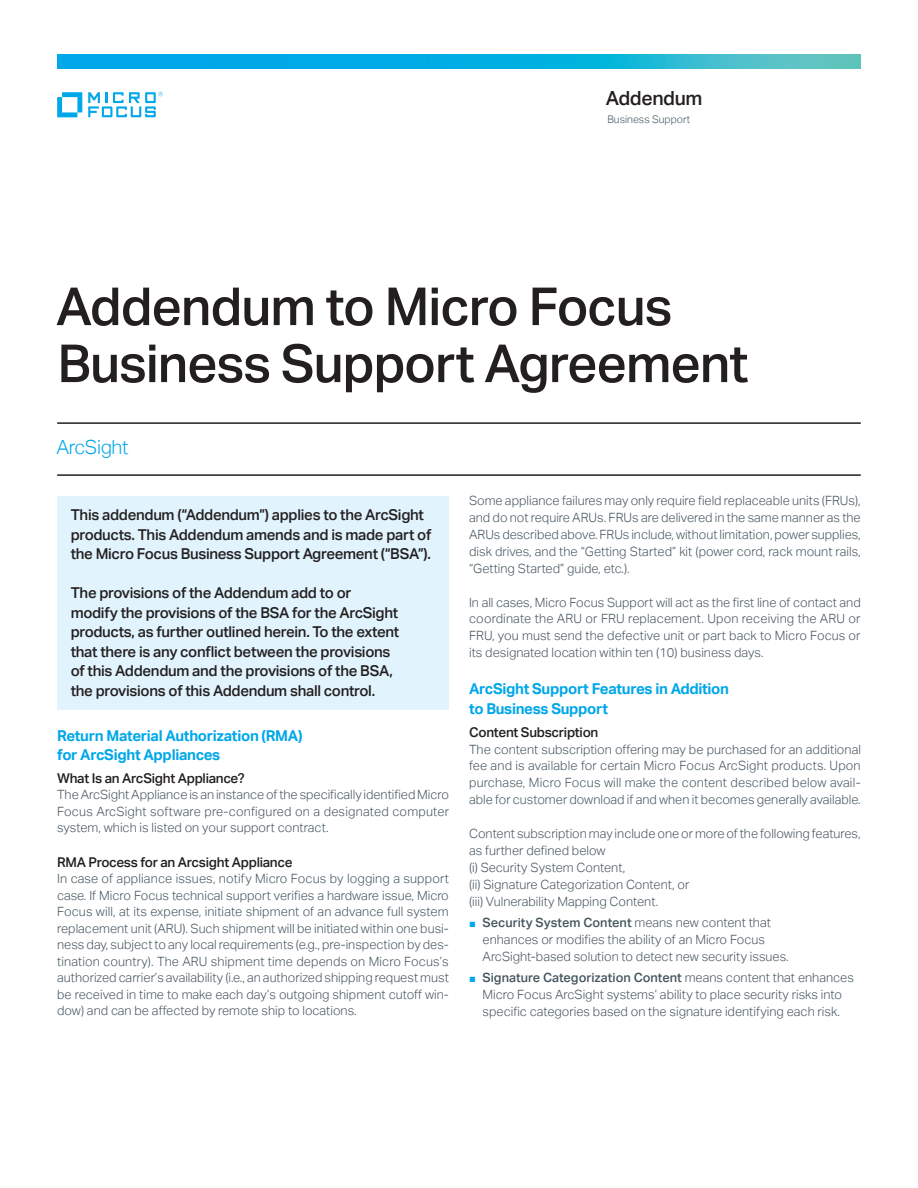
<style>
.page{position:relative;width:918px;height:1188px;background:#fff}
.page>*{position:absolute;margin:0;border:0;box-sizing:border-box;transform-origin:0 0}
.headline_35_38{font:500 52.5px/57px "Aktiv Grotesk";letter-spacing:-.02em;color:#231f20}
.intro1_13_16-light_b{font:300 19.5px "Aktiv Grotesk";letter-spacing:-.02em;color:#00a7e9}
.collateral_name_13_1{font:500 19.5px "Aktiv Grotesk";letter-spacing:-.02em;color:#231f20}
.subhead10_13_-_Singl{font:500 15px/19.5px "Aktiv Grotesk";letter-spacing:-.02em;color:#231f20}
.subhead_10_13-blue{font:700 15px/19.5px "Aktiv Grotesk";letter-spacing:-.02em;color:#00a7e9}
.subhead_9_12_first_l{font:500 13.5px "Aktiv Grotesk";letter-spacing:-.02em;color:#231f20}
.subhead_9_12_medium{font:500 13.5px "Aktiv Grotesk";letter-spacing:-.02em;color:#231f20}
.body_8_5_11-grey{font:300 12.75px/17px "Aktiv Grotesk";color:#45555f;text-align:justify}
.caption_7_9_5-grey{font:300 10.5px "Aktiv Grotesk";color:#45555f}
.s1{font-family:"Arial";font-weight:400;font-size:11.25px;color:#00a7e9}
.s2{font-weight:500}
</style>
<div class="page">
<svg style="left:57px;top:54px;width:804px;height:15px"></svg>
<svg style="left:57px;top:92px;width:25px;height:25px"></svg>
<svg style="left:88px;top:92px;width:75px;height:25px"></svg>
<hr style="left:57px;top:422px;width:804px;height:2px;background:#231f20">
<hr style="left:57px;top:474px;width:804px;height:2px;background:#231f20">
<div style="left:57px;top:496px;width:392px;height:213px;background:#e1f3fc"></div>
<p class="collateral_name_13_1" style="left:606px;top:87px;width:98px">Addendum</p>
<p class="caption_7_9_5-grey" style="left:607px;top:113px;width:84px">Business Support</p>
<p class="headline_35_38" style="left:56px;top:278px;width:694px">Addendum to Micro Focus<br>Business Support Agreement</p>
<p class="intro1_13_16-light_b" style="left:56px;top:436px;width:74px">ArcSight</p>
<p class="subhead10_13_-_Singl" style="left:71px;top:505px;width:362px">This addendum (“Addendum”) applies to the ArcSight products. This Addendum amends and is made part of the Micro Focus Business Support Agreement (“BSA”).</p>
<p class="subhead10_13_-_Singl" style="left:71px;top:583px;width:330px">The provisions of the Addendum add to or modify the provisions of the BSA for the ArcSight products, as further outlined herein. To the extent that there is any conflict between the provisions of this Addendum and the provisions of the BSA, the provisions of this Addendum shall control.</p>
<p class="subhead_10_13-blue" style="left:57px;top:726px;width:247px">Return Material Authorization (RMA) for ArcSight Appliances</p>
<p class="subhead_9_12_first_l" style="left:57px;top:770px;width:189px">What Is an ArcSight Appliance?</p>
<p class="body_8_5_11-grey" style="left:57px;top:787px;width:393px;line-height:16.5px">The ArcSight Appliance is an instance of the specifically identified Micro Focus ArcSight software pre-configured on a designated computer system, which is listed on your support contract.</p>
<p class="subhead_9_12_medium" style="left:57px;top:854px;width:237px">RMA Process for an Arcsight Appliance</p>
<p class="body_8_5_11-grey" style="left:57px;top:871px;width:393px;line-height:16.5px">In case of appliance issues, notify Micro Focus by logging a support case. If Micro Focus technical support verifies a hardware issue, Micro Focus will, at its expense, initiate shipment of an advance full system replacement unit (ARU). Such shipment will be initiated within one busi&shy;ness day, subject to any local requirements (e.g., pre-inspection by des&shy;tination country). The ARU shipment time depends on Micro Focus’s authorized carrier’s availability (i.e., an authorized shipping request must be received in time to make each day’s outgoing shipment cutoff win&shy;dow) and can be affected by remote ship to locations.</p>
<p class="body_8_5_11-grey" style="left:469px;top:492px;width:393px">Some appliance failures may only require field replaceable units (FRUs), and do not require ARUs. FRUs are delivered in the same manner as the ARUs described above. FRUs include, without limitation, power supplies, disk drives, and the “Getting Started” kit (power cord, rack mount rails, “Getting Started” guide, etc.).</p>
<p class="body_8_5_11-grey" style="left:469px;top:594px;width:393px">In all cases, Micro Focus Support will act as the first line of contact and coordinate the ARU or FRU replacement. Upon receiving the ARU or FRU, you must send the defective unit or part back to Micro Focus or its designated location within ten (10) business days.</p>
<p class="subhead_10_13-blue" style="left:469px;top:679px;width:261px;line-height:20px">ArcSight Support Features in Addition to Business Support</p>
<p class="subhead_9_12_first_l" style="left:469px;top:724px;width:131px">Content Subscription</p>
<p class="body_8_5_11-grey" style="left:469px;top:741px;width:393px">The content subscription offering may be purchased for an additional fee and is available for certain Micro Focus ArcSight products. Upon purchase, Micro Focus will make the content described below avail&shy;able for customer download if and when it becomes generally available.</p>
<p class="body_8_5_11-grey" style="left:469px;top:825px;width:393px">Content subscription may include one or more of the following features, as further defined below</p>
<p class="body_8_5_11-grey" style="left:469px;top:859px;width:158px">(i) Security System Content,</p>
<p class="body_8_5_11-grey" style="left:469px;top:876px;width:222px">(ii) Signature Categorization Content, or</p>
<p class="body_8_5_11-grey" style="left:469px;top:893px;width:191px">(iii) Vulnerability Mapping Content.</p>
<p class="body_8_5_11-grey" style="left:483px;top:914px;width:308px;text-align:left;text-indent:-14px"><span class="s1">■</span> <span class="s2">Security System Content</span> means new content that enhances or modifies the ability of an Micro Focus<br>ArcSight-based solution to detect new security issues.</p>
<p class="body_8_5_11-grey" style="left:469px;top:969px;width:386px;text-align:center"><span class="s1">■</span> <span class="s2">Signature Categorization Content</span> means content that enhances<br>Micro Focus ArcSight systems’ ability to place security risks into specific categories based on the signature identifying each risk.</p>
</div>
